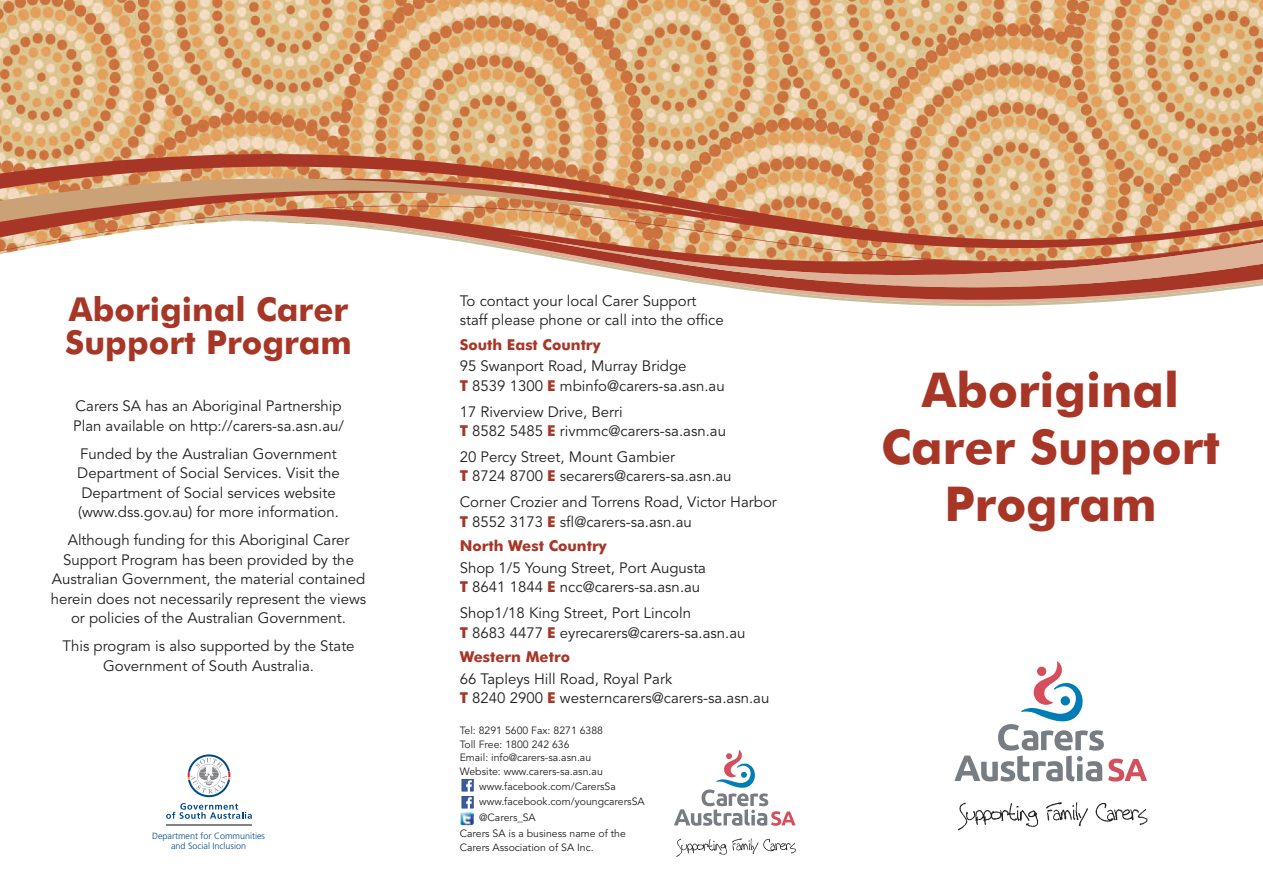
<style>
.page{position:relative;width:1263px;height:893px;background:#fff}
.page>*{position:absolute;margin:0;border:0;box-sizing:border-box;transform-origin:0 0}
.t1{font:700 48px/57px "Futura BT";color:#a83627;text-align:center}
.t2{font:700 33px/33px "Futura BT";color:#a83627}
.t3{font:15px/19.5px "Avenir";color:#231f20}
.t4{font:700 15px "Futura BT";color:#a83627}
.t5{font:10.5px/13.5px "Avenir";color:#231f20}
.t6{font:300 9px/10.8px "Frutiger";color:#004b87;text-align:center}
.s1{font-family:"Futura BT";font-weight:700;color:#a83627}
</style>
<div class="page">
<img style="left:0;top:0;width:1263px;height:84px">
<img style="left:460px;top:813px;width:14px;height:12px">
<svg style="left:461px;top:779px;width:13px;height:29px"></svg>
<svg style="left:0;top:84px;width:1263px;height:223px"></svg>
<svg style="left:0;top:148px;width:746px;height:83px;background:#cd8b65"></svg>
<hr style="left:166px;top:824px;width:86px;height:2px;background:#808285">
<svg style="left:188px;top:754px;width:42px;height:43px"></svg>
<svg style="left:166px;top:803px;width:86px;height:16px"></svg>
<svg style="left:674px;top:750px;width:121px;height:76px"></svg>
<img style="left:676px;top:838px;width:120px;height:19px">
<svg style="left:954px;top:661px;width:193px;height:120px"></svg>
<img style="left:957px;top:802px;width:191px;height:29px">
<h2 class="t2" style="left:65px;top:292px;width:288px">Aboriginal Carer<br>Support Program</h2>
<p class="t3" style="left:73px;top:397px;width:272px">Carers SA has an Aboriginal Partnership<br>Plan available on http://carers-sa.asn.au/</p>
<p class="t3" style="left:77px;top:444px;width:264px">Funded by the Australian Government Department of Social Services. Visit the Department of Social services website (www.dss.gov.au) for more information.</p>
<p class="t3" style="left:51px;top:531px;width:317px;text-align:center">Although funding for this Aboriginal Carer Support Program has been provided by the Australian Government, the material contained herein does not necessarily represent the views or policies of the Australian Government.</p>
<p class="t3" style="left:62px;top:637px;width:294px;text-align:center">This program is also supported by the State<br>Government of South Australia.</p>
<p class="t6" style="left:152px;top:830px;width:115px">Department for Communities and Social Inclusion</p>
<p class="t3" style="left:460px;top:291px;width:266px">To contact your local Carer Support staff please phone or call into the office</p>
<p class="t4" style="left:460px;top:335px;width:142px">South East Country</p>
<p class="t3" style="left:460px;top:357px;width:267px">95 Swanport Road, Murray Bridge<br><span class="s1">T</span> 8539 1300 <span class="s1">E</span> mbinfo@carers-sa.asn.au</p>
<p class="t3" style="left:460px;top:402px;width:268px">17 Riverview Drive, Berri<br><span class="s1">T</span> 8582 5485 <span class="s1">E</span> rivmmc@carers-sa.asn.au</p>
<p class="t3" style="left:460px;top:447px;width:273px">20 Percy Street, Mount Gambier<br><span class="s1">T</span> 8724 8700 <span class="s1">E</span> secarers@carers-sa.asn.au</p>
<p class="t3" style="left:460px;top:493px;width:319px">Corner Crozier and Torrens Road, Victor Harbor<br><span class="s1">T</span> 8552 3173 <span class="s1">E</span> sfl@carers-sa.asn.au</p>
<p class="t4" style="left:460px;top:537px;width:149px">North West Country</p>
<p class="t3" style="left:460px;top:558px;width:248px">Shop 1/5 Young Street, Port Augusta<br><span class="s1">T</span> 8641 1844 <span class="s1">E</span> ncc@carers-sa.asn.au</p>
<p class="t3" style="left:460px;top:604px;width:287px">Shop1/18 King Street, Port Lincoln<br><span class="s1">T</span> 8683 4477 <span class="s1">E</span> eyrecarers@carers-sa.asn.au</p>
<p class="t4" style="left:460px;top:648px;width:112px">Western Metro</p>
<p class="t3" style="left:460px;top:669px;width:311px">66 Tapleys Hill Road, Royal Park<br><span class="s1">T</span> 8240 2900 <span class="s1">E</span> westerncarers@carers-sa.asn.au</p>
<p class="t5" style="left:460px;top:724px;width:145px">Tel: 8291 5600 Fax: 8271 6388<br>Toll Free: 1800 242 636<br>Email: info@carers-sa.asn.au<br>Website: www.carers-sa.asn.au</p>
<p class="t5" style="left:479px;top:779px;width:167px;line-height:15px">www.facebook.com/CarersSa www.facebook.com/youngcarersSA</p>
<p class="t5" style="left:460px;top:810px;width:168px;line-height:16px;text-indent:19px">@Carers_SA<br>Carers SA is a business name of the</p>
<p class="t5" style="left:460px;top:841px;width:136px">Carers Association of SA Inc.</p>
<h1 class="t1" style="left:881px;top:361px;width:340px">Aboriginal<br>Carer Support<br>Program</h1>
</div>
